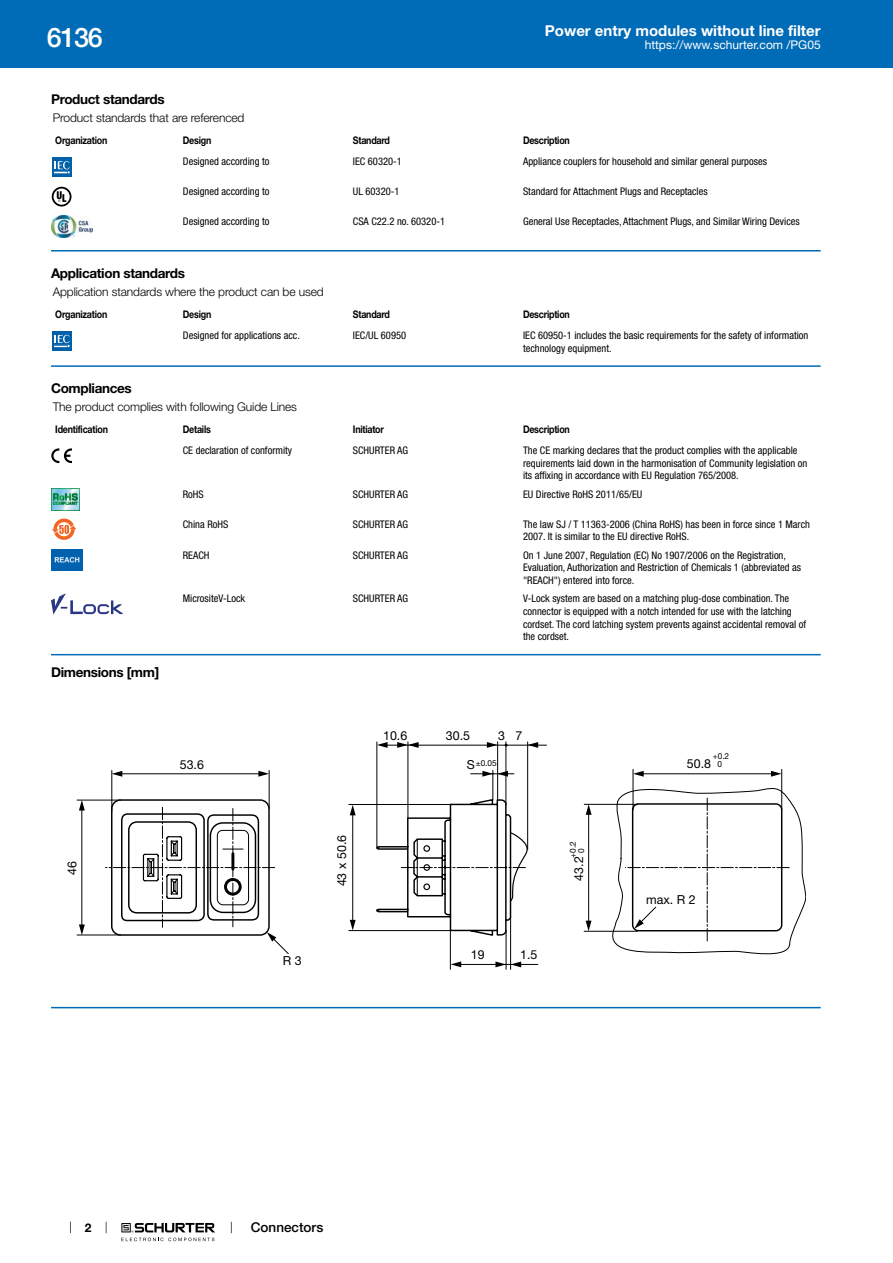
<style>
.page{position:relative;width:893px;height:1263px;background:#fff}
.page>*{position:absolute;margin:0;border:0;box-sizing:border-box;transform-origin:0 0}
.t1{font:500 27px "Helvetica Neue LT";color:#fff}
.t2{font:700 15px "Helvetica Neue LT";color:#fff}
.t3{font:700 13.5px "Helvetica Neue LT";letter-spacing:-.025em;color:#000}
.t4{font:500 13.5px "Helvetica Neue LT";color:#000}
.t5{font:12.45px "Helvetica Neue LT";color:#000}
.t6{font:300 12px "Helvetica Neue LT";letter-spacing:-.01em;color:#000}
.t7{font:12px "Helvetica Neue LT";color:#fff}
.t8{font:700 12px "Helvetica Neue LT";color:#000}
.t9{font:condensed 10.5px/12.6px "Helvetica Neue LT";color:#000}
.t10{font:700 10.5px "Helvetica Neue LT";letter-spacing:-.025em;color:#000;scale:.85 1}
.t11{font:8.25px/8.2px "Helvetica Neue LT";color:#000;text-align:center}
</style>
<div class="page">
<svg style="left:70px;top:1221px;width:1px;height:12px"></svg>
<svg style="left:121px;top:1223px;width:94px;height:18px"></svg>
<div style="left:0;top:0;width:893px;height:68px;background:#006bb6"></div>
<svg style="left:52px;top:157px;width:20px;height:20px"></svg>
<div style="left:52px;top:157px;width:19px;height:19px;background:#0060a9"></div>
<svg style="left:54px;top:161px;width:16px;height:13px"></svg>
<svg style="left:51px;top:186px;width:21px;height:21px"></svg>
<svg style="left:52px;top:187px;width:19px;height:19px"></svg>
<img style="left:51px;top:216px;width:42px;height:21px">
<hr style="left:51px;top:250px;width:770px;height:1px;background:#006bb6">
<svg style="left:52px;top:331px;width:20px;height:20px"></svg>
<div style="left:52px;top:331px;width:19px;height:19px;background:#0060a9"></div>
<svg style="left:54px;top:335px;width:16px;height:13px"></svg>
<hr style="left:51px;top:365px;width:770px;height:2px;background:#006bb6">
<svg style="left:51px;top:448px;width:21px;height:15px"></svg>
<img style="left:51px;top:489px;width:29px;height:21px">
<svg style="left:53px;top:519px;width:22px;height:21px"></svg>
<svg style="left:57px;top:522px;width:14px;height:14px"></svg>
<div style="left:59px;top:524px;width:10px;height:10px;background:#fff;border-radius:50%"></div>
<svg style="left:52px;top:525px;width:25px;height:9px"></svg>
<img style="left:51px;top:550px;width:32px;height:21px">
<svg style="left:51px;top:593px;width:72px;height:22px"></svg>
<hr style="left:51px;top:654px;width:770px;height:1px;background:#006bb6">
<svg style="left:272px;top:741px;width:384px;height:213px"></svg>
<hr style="left:471px;top:773px;width:43px;height:1px;background:#000">
<hr style="left:381px;top:745px;width:165px;height:1px;background:#000">
<hr style="left:493px;top:770px;width:1px;height:30px;background:#000">
<hr style="left:640px;top:773px;width:132px;height:1px;background:#000">
<hr style="left:633px;top:769px;width:1px;height:41px;background:#000">
<hr style="left:781px;top:769px;width:1px;height:41px;background:#000">
<hr style="left:115px;top:773px;width:147px;height:1px;background:#000">
<hr style="left:112px;top:770px;width:1px;height:41px;background:#000">
<hr style="left:269px;top:770px;width:1px;height:38px;background:#000">
<svg style="left:378px;top:780px;width:428px;height:181px"></svg>
<hr style="left:77px;top:800px;width:44px;height:1px;background:#000">
<hr style="left:77px;top:935px;width:44px;height:1px;background:#000">
<hr style="left:82px;top:807px;width:1px;height:123px;background:#000">
<hr style="left:455px;top:964px;width:83px;height:1px;background:#000">
<hr style="left:506px;top:930px;width:1px;height:39px;background:#000">
<hr style="left:510px;top:916px;width:1px;height:53px;background:#000">
<hr style="left:450px;top:930px;width:1px;height:39px;background:#000">
<svg style="left:586px;top:804px;width:6px;height:11px"></svg>
<svg style="left:586px;top:921px;width:5px;height:10px"></svg>
<svg style="left:625px;top:798px;width:164px;height:145px"></svg>
<svg style="left:482px;top:771px;width:26px;height:6px"></svg>
<svg style="left:633px;top:771px;width:11px;height:6px"></svg>
<svg style="left:771px;top:771px;width:11px;height:6px"></svg>
<svg style="left:112px;top:771px;width:10px;height:6px"></svg>
<svg style="left:258px;top:771px;width:11px;height:6px"></svg>
<svg style="left:528px;top:742px;width:10px;height:6px"></svg>
<svg style="left:377px;top:742px;width:11px;height:6px"></svg>
<svg style="left:487px;top:742px;width:10px;height:6px"></svg>
<svg style="left:397px;top:742px;width:22px;height:6px"></svg>
<svg style="left:495px;top:961px;width:26px;height:6px"></svg>
<svg style="left:451px;top:961px;width:10px;height:6px"></svg>
<svg style="left:106px;top:804px;width:423px;height:137px"></svg>
<svg style="left:79px;top:800px;width:6px;height:10px"></svg>
<svg style="left:79px;top:924px;width:6px;height:11px"></svg>
<hr style="left:51px;top:1007px;width:770px;height:1px;background:#006bb6">
<h1 class="t1" style="left:47px;top:21px;width:57px">6136</h1>
<h2 class="t2" style="left:545px;top:21px;width:277px">Power entry modules without line filter</h2>
<p class="t7" style="left:645px;top:38px;width:178px">https://www.schurter.com /PG05</p>
<p class="t3" style="left:51px;top:91px;width:115px">Product standards</p>
<p class="t6" style="left:53px;top:110px;width:193px">Product standards that are referenced</p>
<p class="t10" style="left:55px;top:134px;width:63px">Organization</p>
<p class="t10" style="left:183px;top:134px;width:35px">Design</p>
<p class="t10" style="left:353px;top:134px;width:45px">Standard</p>
<p class="t10" style="left:523px;top:134px;width:57px">Description</p>
<p class="t9" style="left:183px;top:155px;width:88px">Designed according to</p>
<p class="t9" style="left:353px;top:155px;width:50px">IEC 60320-1</p>
<p class="t9" style="left:523px;top:155px;width:245px">Appliance couplers for household and similar general purposes</p>
<p class="t9" style="left:183px;top:185px;width:88px">Designed according to</p>
<p class="t9" style="left:353px;top:185px;width:48px">UL 60320-1</p>
<p class="t9" style="left:523px;top:185px;width:186px">Standard for Attachment Plugs and Receptacles</p>
<p class="t9" style="left:183px;top:215px;width:88px">Designed according to</p>
<p class="t9" style="left:353px;top:215px;width:94px">CSA C22.2 no. 60320-1</p>
<p class="t9" style="left:523px;top:215px;width:278px">General Use Receptacles, Attachment Plugs, and Similar Wiring Devices</p>
<p class="t3" style="left:51px;top:264px;width:135px">Application standards</p>
<p class="t6" style="left:53px;top:284px;width:272px">Application standards where the product can be used</p>
<p class="t10" style="left:55px;top:307px;width:63px">Organization</p>
<p class="t10" style="left:183px;top:307px;width:35px">Design</p>
<p class="t10" style="left:353px;top:307px;width:45px">Standard</p>
<p class="t10" style="left:523px;top:307px;width:57px">Description</p>
<p class="t9" style="left:183px;top:329px;width:119px">Designed for applications acc.</p>
<p class="t9" style="left:353px;top:329px;width:55px">IEC/UL 60950</p>
<p class="t9" style="left:523px;top:329px;width:287px">IEC 60950-1 includes the basic requirements for the safety of information technology equipment.</p>
<p class="t3" style="left:51px;top:380px;width:82px">Compliances</p>
<p class="t6" style="left:53px;top:399px;width:246px">The product complies with following Guide Lines</p>
<p class="t10" style="left:55px;top:423px;width:64px">Identification</p>
<p class="t10" style="left:183px;top:423px;width:35px">Details</p>
<p class="t10" style="left:353px;top:423px;width:38px">Initiator</p>
<p class="t10" style="left:523px;top:423px;width:57px">Description</p>
<p class="t9" style="left:183px;top:444px;width:111px">CE declaration of conformity</p>
<p class="t9" style="left:353px;top:444px;width:57px">SCHURTER AG</p>
<p class="t9" style="left:523px;top:444px;width:286px">The CE marking declares that the product complies with the applicable requirements laid down in the harmonisation of Community legislation on its affixing in accordance with EU Regulation 765/2008.</p>
<p class="t9" style="left:183px;top:488px;width:22px">RoHS</p>
<p class="t9" style="left:353px;top:488px;width:57px">SCHURTER AG</p>
<p class="t9" style="left:523px;top:488px;width:121px">EU Directive RoHS 2011/65/EU</p>
<p class="t9" style="left:183px;top:518px;width:47px">China RoHS</p>
<p class="t9" style="left:353px;top:518px;width:57px">SCHURTER AG</p>
<p class="t9" style="left:523px;top:518px;width:289px">The law SJ / T 11363-2006 (China RoHS) has been in force since 1 March<br>2007. It is similar to the EU directive RoHS.</p>
<p class="t9" style="left:183px;top:549px;width:28px">REACH</p>
<p class="t9" style="left:353px;top:549px;width:57px">SCHURTER AG</p>
<p class="t9" style="left:523px;top:549px;width:279px">On 1 June 2007, Regulation (EC) No 1907/2006 on the Registration,<br>Evaluation, Authorization and Restriction of Chemicals 1 (abbreviated as "REACH") entered into force.</p>
<p class="t9" style="left:183px;top:592px;width:64px">MicrositeV-Lock</p>
<p class="t9" style="left:353px;top:592px;width:57px">SCHURTER AG</p>
<p class="t9" style="left:523px;top:592px;width:285px">V-Lock system are based on a matching plug-dose combination. The connector is equipped with a notch intended for use with the latching cordset. The cord latching system prevents against accidental removal of the cordset.</p>
<p class="t3" style="left:51px;top:664px;width:110px">Dimensions [mm]</p>
<p class="t5" style="left:65px;top:875px;width:15px;rotate:-90deg">46</p>
<p class="t5" style="left:383px;top:728px;width:26px">10.6</p>
<p class="t5" style="left:446px;top:728px;width:26px">30.5</p>
<p class="t5" style="left:498px;top:728px;width:26px">3 7</p>
<p class="t11" style="left:476px;top:758px;width:23px">±0.05</p>
<p class="t5" style="left:180px;top:757px;width:26px">53.6</p>
<p class="t5" style="left:467px;top:757px;width:10px">S</p>
<p class="t5" style="left:283px;top:953px;width:20px">R 3</p>
<p class="t5" style="left:334px;top:886px;width:53px;rotate:-90deg">43 x 50.6</p>
<p class="t5" style="left:471px;top:947px;width:15px">19</p>
<p class="t5" style="left:520px;top:947px;width:19px">1.5</p>
<p class="t11" style="left:569px;top:857px;width:18px;rotate:-90deg">+0.2<br>0</p>
<p class="t5" style="left:571px;top:881px;width:26px;rotate:-90deg">43.2</p>
<p class="t5" style="left:687px;top:756px;width:26px">50.8</p>
<p class="t11" style="left:713px;top:752px;width:18px">+0.2<br>0</p>
<p class="t5" style="left:646px;top:892px;width:51px">max. R 2</p>
<p class="t8" style="left:85px;top:1220px;width:8px">2</p>
<p class="t4" style="left:251px;top:1219px;width:74px">Connectors</p>
</div>
